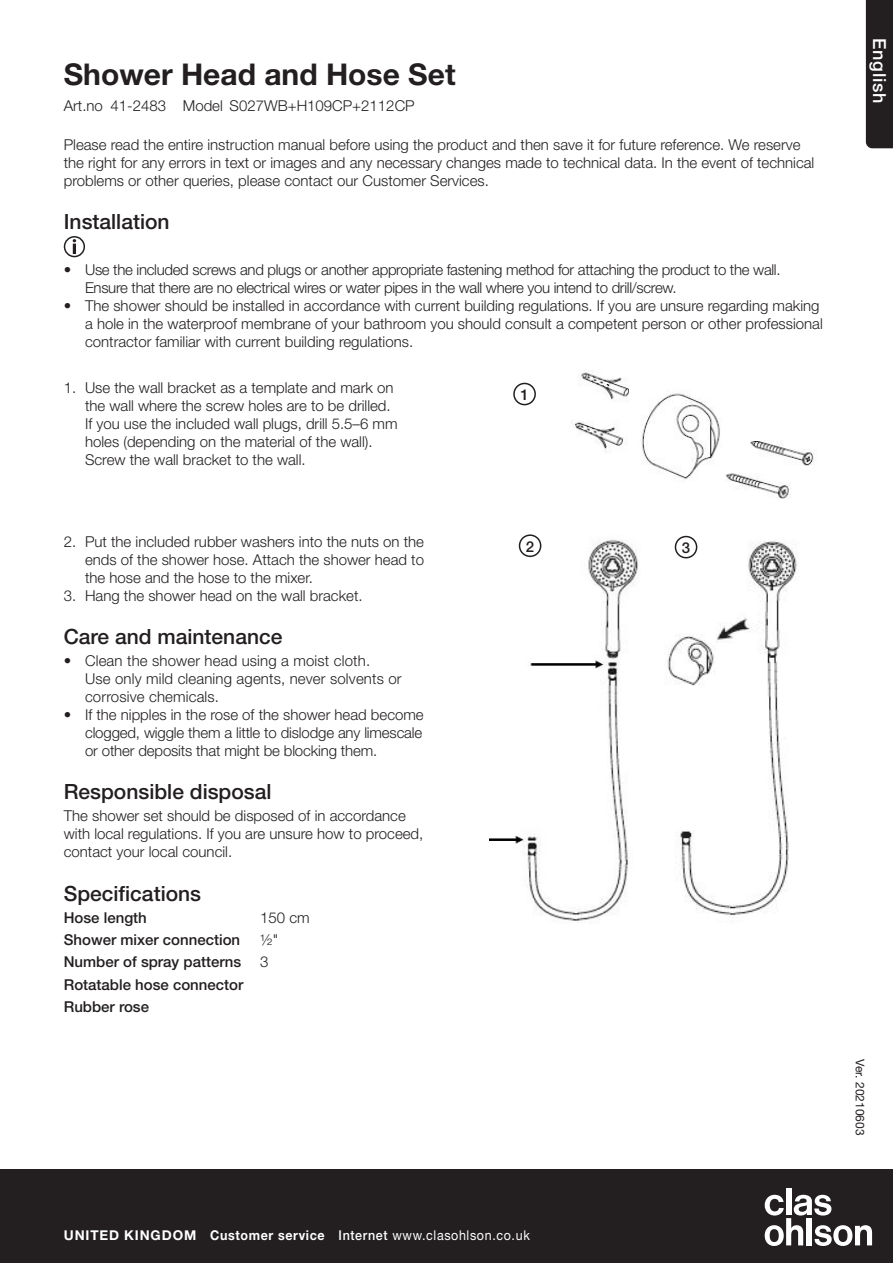
<style>
.page{position:relative;width:893px;height:1263px;background:#fff}
.page>*{position:absolute;margin:0;border:0;box-sizing:border-box;transform-origin:0 0}
.Bruks_-_Inledande_be{font:700 30px "Helvetica Neue LT Std";color:#231f20}
.Bruks_-_Nytt_Avsnitt{font:500 21px "Helvetica Neue LT Std";color:#231f20}
.t1{font:500 18px "Helvetica Neue LT Std";letter-spacing:.05em;color:#fff}
.Bruks_-_Brödtext{font:300 15px/18px "Helvetica Neue LT Std";color:#231f20}
.Bruks_-_Brödtext-2{font:300 15px/18px "Helvetica Neue LT Std";letter-spacing:-.02em;color:#231f20}
.Bruks_-_Brödtext_med{font:500 15px "Helvetica Neue LT Std";color:#231f20}
.Bruks_-_Inledande_Ar{font:300 15px "Helvetica Neue LT Std";color:#231f20}
.Bruks_-_Brödtext_med-2{font:300 15px "Helvetica Neue LT Std";color:#231f20}
.t2{font:700 13.5px "Helvetica Neue LT Std";letter-spacing:.05em;color:#fff}
.t3{font:12px "Helvetica Neue LT Std";color:#231f20}
.s1{font-weight:500}
.s2{font-weight:400}
</style>
<div class="page">
<div style="left:0;top:1169px;width:893px;height:94px;background:#231f20"></div>
<div style="left:786px;top:1188px;width:5px;height:27px;background:#fff"></div>
<svg style="left:765px;top:1195px;width:107px;height:51px"></svg>
<div style="left:866px;top:0;width:27px;height:148px;background:#231f20"></div>
<img style="left:571px;top:372px;width:58px;height:80px">
<img style="left:641px;top:393px;width:79px;height:87px">
<img style="left:725px;top:441px;width:91px;height:58px">
<img style="left:489px;top:534px;width:150px;height:387px">
<img style="left:667px;top:535px;width:132px;height:382px">
<div style="left:513px;top:383px;width:23px;height:22px;border:2px solid #231f20;border-radius:50%"></div>
<div style="left:519px;top:535px;width:22px;height:21px;background:#fff;border-radius:50%"></div>
<div style="left:519px;top:534px;width:22px;height:23px;border:2px solid #231f20;border-radius:50%"></div>
<div style="left:675px;top:536px;width:22px;height:22px;background:#fff;border-radius:50%"></div>
<div style="left:675px;top:536px;width:22px;height:22px;border:2px solid #231f20;border-radius:50%"></div>
<div style="left:64px;top:236px;width:21px;height:21px;border:2px solid #231f20;border-radius:50%"></div>
<svg style="left:73px;top:239px;width:3px;height:15px"></svg>
<p class="Bruks_-_Inledande_be" style="left:64px;top:56px;width:393px">Shower Head and Hose Set</p>
<p class="Bruks_-_Inledande_Ar" style="left:64px;top:97px;width:352px">Art.no 41-2483 Model S027WB+H109CP+2112CP</p>
<p class="Bruks_-_Brödtext" style="left:64px;top:135px;width:752px">Please read the entire instruction manual before using the product and then save it for future reference. We reserve the right for any errors in text or images and any necessary changes made to technical data. In the event of technical problems or other queries, please contact our Customer Services.</p>
<p class="Bruks_-_Nytt_Avsnitt" style="left:64px;top:209px;width:107px">Installation</p>
<p class="Bruks_-_Brödtext-2" style="left:85px;top:261px;width:697px;text-indent:-21px">• Use the included screws and plugs or another appropriate fastening method for attaching the product to the wall.<br>Ensure that there are no electrical wires or water pipes in the wall where you intend to drill/screw.</p>
<p class="Bruks_-_Brödtext" style="left:85px;top:297px;width:739px;text-indent:-21px">• The shower should be installed in accordance with current building regulations. If you are unsure regarding making a hole in the waterproof membrane of your bathroom you should consult a competent person or other professional contractor familiar with current building regulations.</p>
<p class="Bruks_-_Brödtext" style="left:85px;top:379px;width:314px;text-indent:-21px">1. Use the wall bracket as a template and mark on the wall where the screw holes are to be drilled.<br>If you use the included wall plugs, drill 5.5–6 mm holes (depending on the material of the wall).<br>Screw the wall bracket to the wall.</p>
<p class="Bruks_-_Brödtext" style="left:85px;top:532px;width:340px;text-align:justify;text-indent:-21px">2. Put the included rubber washers into the nuts on the ends of the shower hose. Attach the shower head to the hose and the hose to the mixer.</p>
<p class="Bruks_-_Brödtext" style="left:64px;top:586px;width:300px">3. Hang the shower head on the wall bracket.</p>
<p class="Bruks_-_Nytt_Avsnitt" style="left:64px;top:624px;width:220px">Care and maintenance</p>
<p class="Bruks_-_Brödtext" style="left:85px;top:651px;width:318px;text-indent:-21px">• Clean the shower head using a moist cloth.<br>Use only mild cleaning agents, never solvents or corrosive chemicals.</p>
<p class="Bruks_-_Brödtext" style="left:85px;top:705px;width:340px;text-align:justify;text-indent:-21px">• If the nipples in the rose of the shower head become clogged, wiggle them a little to dislodge any limescale or other deposits that might be blocking them.</p>
<p class="Bruks_-_Nytt_Avsnitt" style="left:64px;top:779px;width:209px">Responsible disposal</p>
<p class="Bruks_-_Brödtext" style="left:64px;top:807px;width:361px">The shower set should be disposed of in accordance with local regulations. If you are unsure how to proceed, contact your local council.</p>
<p class="Bruks_-_Nytt_Avsnitt" style="left:64px;top:881px;width:139px">Specifications</p>
<p class="Bruks_-_Brödtext_med" style="left:64px;top:909px;width:85px">Hose length</p>
<p class="Bruks_-_Brödtext_med-2" style="left:260px;top:908px;width:51px">150 cm</p>
<p class="Bruks_-_Brödtext_med" style="left:64px;top:931px;width:178px">Shower mixer connection</p>
<p class="Bruks_-_Brödtext_med-2" style="left:260px;top:931px;width:20px">½"</p>
<p class="Bruks_-_Brödtext_med" style="left:64px;top:953px;width:179px">Number of spray patterns</p>
<p class="Bruks_-_Brödtext_med-2" style="left:260px;top:953px;width:10px">3</p>
<p class="Bruks_-_Brödtext_med" style="left:64px;top:975px;width:181px">Rotatable hose connector</p>
<p class="Bruks_-_Brödtext_med" style="left:64px;top:998px;width:87px">Rubber rose</p>
<p class="Bruks_-_Brödtext_med" style="left:520px;top:386px;width:10px">1</p>
<p class="Bruks_-_Brödtext_med" style="left:526px;top:537px;width:10px">2</p>
<p class="Bruks_-_Brödtext_med" style="left:682px;top:539px;width:10px">3</p>
<p class="t1" style="left:890px;top:37px;width:68px;rotate:90deg">English</p>
<p class="t3" style="left:867px;top:1059px;width:78px;rotate:90deg">Ver. 20210603</p>
<p class="t2" style="left:64px;top:1226px;width:468px">UNITED KINGDOM Customer service <span class="s1">Internet</span> <span class="s2">www.clasohlson.co.uk</span></p>
</div>
